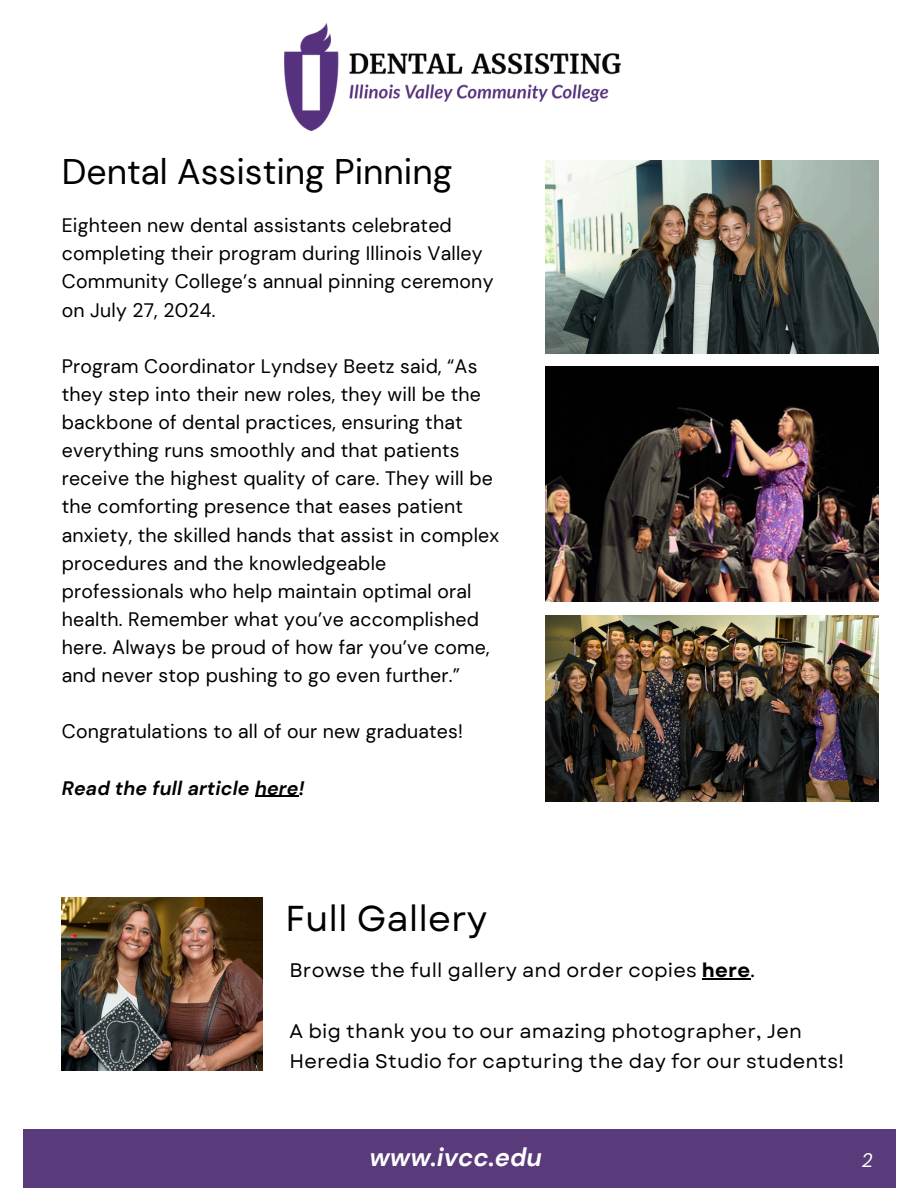
<style>
.page{position:relative;width:918px;height:1188px;background:#fff}
.page>*{position:absolute;margin:0;border:0;box-sizing:border-box;transform-origin:0 0}
.t1{font:36px "Garet";color:#000}
.t2{font:35.55px "DM Sans";color:#000}
.t3{font:italic 700 25.5px "DM Sans";color:#fff}
.t4{font:19.65px/30.3px "Garet";letter-spacing:.01em;color:#000}
.t5{font:19.5px/28.2px "DM Sans";letter-spacing:.01em;color:#000}
.t6{font:italic 700 19.5px "DM Sans";letter-spacing:.01em;color:#000}
.t7{font:italic 19.5px "DM Sans";color:#fff}
.s1{font-weight:700}
</style>
<div class="page">
<div style="left:23px;top:1129px;width:872px;height:59px;background:#593b7b"></div>
<img style="left:545px;top:160px;width:333px;height:193px">
<img style="left:545px;top:367px;width:333px;height:235px">
<img style="left:545px;top:615px;width:333px;height:186px">
<img style="left:62px;top:898px;width:200px;height:172px">
<img style="left:284px;top:24px;width:337px;height:107px">
<hr style="left:255px;top:796px;width:44px;height:1px;background:#000">
<hr style="left:702px;top:978px;width:48px;height:1px;background:#000">
<p class="t2" style="left:62px;top:149px;width:392px">Dental Assisting Pinning</p>
<h3 class="t5" style="left:62px;top:211px;width:433px">Eighteen new dental assistants celebrated completing their program during Illinois Valley Community College’s annual pinning ceremony on July 27, 2024.</h3>
<p class="t5" style="left:62px;top:352px;width:439px">Program Coordinator Lyndsey Beetz said, “As they step into their new roles, they will be the backbone of dental practices, ensuring that everything runs smoothly and that patients receive the highest quality of care. They will be the comforting presence that eases patient anxiety, the skilled hands that assist in complex procedures and the knowledgeable professionals who help maintain optimal oral health. Remember what you’ve accomplished here. Always be proud of how far you’ve come, and never stop pushing to go even further.”</p>
<p class="t5" style="left:62px;top:718px;width:403px">Congratulations to all of our new graduates!</p>
<p class="t6" style="left:62px;top:775px;width:244px">Read the full article here!</p>
<h2 class="t1" style="left:285px;top:892px;width:204px">Full Gallery</h2>
<p class="t4" style="left:290px;top:955px;width:467px">Browse the full gallery and order copies <span class="s1">here</span>.</p>
<p class="t4" style="left:290px;top:1016px;width:556px">A big thank you to our amazing photographer, Jen<br>Heredia Studio for capturing the day for our students!</p>
<h1 class="t3" style="left:369px;top:1140px;width:174px">www.ivcc.edu</h1>
<p class="t7" style="left:862px;top:1148px;width:13px">2</p>
</div>
